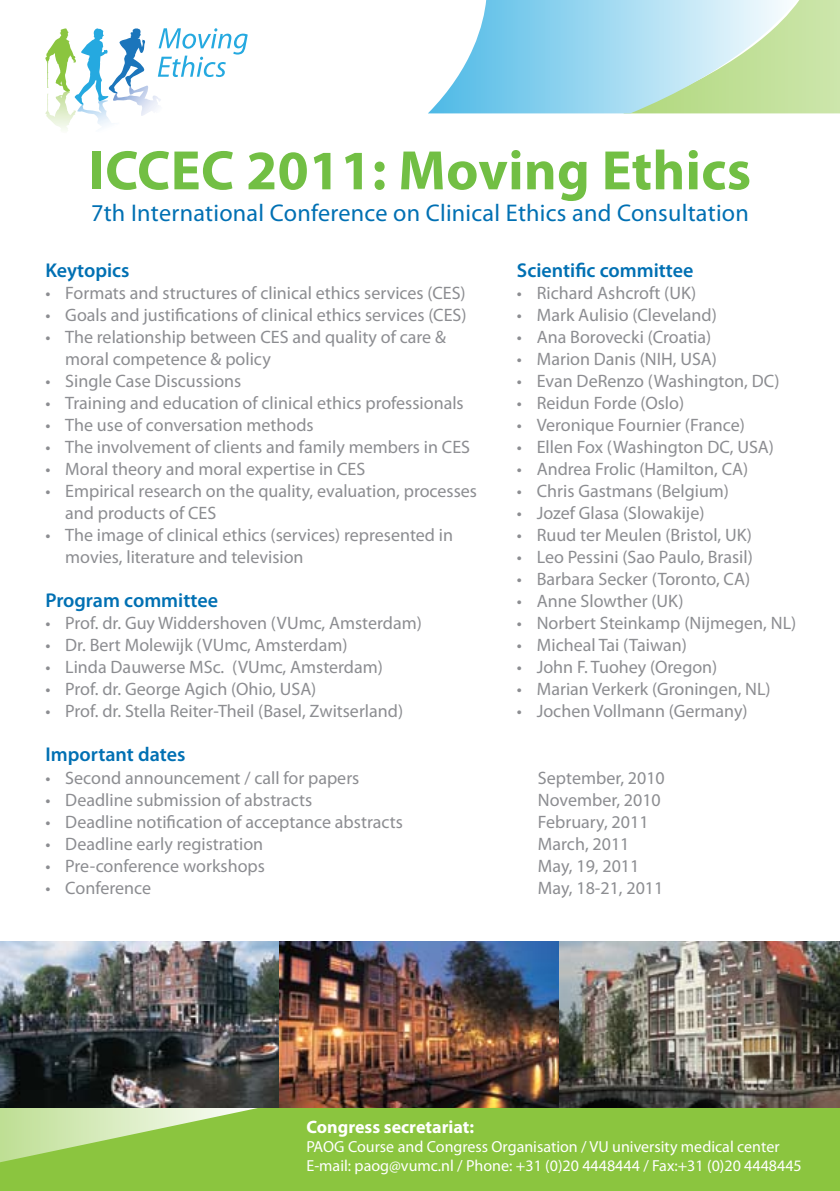
<style>
.page{position:relative;width:840px;height:1191px;background:#fff}
.page>*{position:absolute;margin:0;border:0;box-sizing:border-box;transform-origin:0 0}
.t1{font:700 56px "Myriad Pro";letter-spacing:.005em;color:#72bf44}
.t2{font:24.2px "Myriad Pro";letter-spacing:.01em;color:#0070b3}
.t3{font:600 20px "Myriad Pro";color:#0070b3}
.t4{font:18px/22px "Myriad Pro";color:#8c8d91}
.t5{font:700 18px "Myriad Pro";color:#fff}
.t6{font:16px/19.2px "Myriad Pro";color:#fff}
</style>
<div class="page">
<svg style="left:45px;top:28px;width:202px;height:103px"></svg>
<div style="left:796px;top:0;width:43px;height:113px;background:#cae4a7"></div>
<svg style="left:428px;top:0;width:368px;height:113px;background:#aedee2"></svg>
<div style="left:0;top:1106px;width:839px;height:85px;background:#8bc53f"></div>
<svg style="left:0;top:1107px;width:263px;height:55px"></svg>
<img style="left:0;top:941px;width:839px;height:166px">
<h1 class="t1" style="left:89px;top:134px;width:663px">ICCEC 2011: Moving Ethics</h1>
<h2 class="t2" style="left:91px;top:198px;width:659px">7th International Conference on Clinical Ethics and Consultation</h2>
<p class="t3" style="left:516px;top:258px;width:178px">Scientific committee</p>
<p class="t4" style="left:516px;top:282px;width:181px">• Richard Ashcroft (UK)</p>
<p class="t4" style="left:516px;top:304px;width:201px">• Mark Aulisio (Cleveland)</p>
<p class="t4" style="left:516px;top:326px;width:196px">• Ana Borovecki (Croatia)</p>
<p class="t4" style="left:516px;top:348px;width:201px">• Marion Danis (NIH, USA)</p>
<p class="t4" style="left:516px;top:370px;width:264px">• Evan DeRenzo (Washington, DC)</p>
<p class="t4" style="left:516px;top:392px;width:169px">• Reidun Forde (Oslo)</p>
<p class="t4" style="left:516px;top:414px;width:229px">• Veronique Fournier (France)</p>
<p class="t4" style="left:516px;top:436px;width:258px">• Ellen Fox (Washington DC, USA)</p>
<p class="t4" style="left:516px;top:458px;width:233px">• Andrea Frolic (Hamilton, CA)</p>
<p class="t4" style="left:516px;top:480px;width:213px">• Chris Gastmans (Belgium)</p>
<p class="t4" style="left:516px;top:502px;width:189px">• Jozef Glasa (Slowakije)</p>
<p class="t4" style="left:516px;top:524px;width:236px">• Ruud ter Meulen (Bristol, UK)</p>
<p class="t4" style="left:516px;top:546px;width:237px">• Leo Pessini (Sao Paulo, Brasil)</p>
<p class="t4" style="left:516px;top:568px;width:235px">• Barbara Secker (Toronto, CA)</p>
<p class="t4" style="left:516px;top:590px;width:168px">• Anne Slowther (UK)</p>
<p class="t4" style="left:516px;top:612px;width:281px">• Norbert Steinkamp (Nijmegen, NL)</p>
<p class="t4" style="left:516px;top:634px;width:171px">• Micheal Tai (Taiwan)</p>
<p class="t4" style="left:516px;top:656px;width:202px">• John F. Tuohey (Oregon)</p>
<p class="t4" style="left:516px;top:678px;width:255px">• Marian Verkerk (Groningen, NL)</p>
<p class="t4" style="left:516px;top:700px;width:232px">• Jochen Vollmann (Germany)</p>
<p class="t3" style="left:45px;top:258px;width:86px">Keytopics</p>
<p class="t4" style="left:45px;top:282px;width:421px">• Formats and structures of clinical ethics services (CES)</p>
<p class="t4" style="left:45px;top:304px;width:422px">• Goals and justifications of clinical ethics services (CES)</p>
<p class="t4" style="left:65px;top:326px;width:382px;text-indent:-20px">• The relationship between CES and quality of care &amp; moral competence &amp; policy</p>
<p class="t4" style="left:45px;top:370px;width:197px">• Single Case Discussions</p>
<p class="t4" style="left:45px;top:392px;width:419px">• Training and education of clinical ethics professionals</p>
<p class="t4" style="left:45px;top:414px;width:270px">• The use of conversation methods</p>
<p class="t4" style="left:45px;top:436px;width:426px">• The involvement of clients and family members in CES</p>
<p class="t4" style="left:45px;top:458px;width:321px">• Moral theory and moral expertise in CES</p>
<p class="t4" style="left:65px;top:480px;width:413px;text-indent:-20px">• Empirical research on the quality, evaluation, processes and products of CES</p>
<p class="t4" style="left:65px;top:524px;width:389px;text-indent:-20px">• The image of clinical ethics (services) represented in movies, literature and television</p>
<p class="t3" style="left:45px;top:588px;width:174px">Program committee</p>
<p class="t4" style="left:45px;top:612px;width:378px">• Prof. dr. Guy Widdershoven (VUmc, Amsterdam)</p>
<p class="t4" style="left:45px;top:634px;width:303px">• Dr. Bert Molewijk (VUmc, Amsterdam)</p>
<p class="t4" style="left:45px;top:656px;width:339px">• Linda Dauwerse MSc. (VUmc, Amsterdam)</p>
<p class="t4" style="left:45px;top:678px;width:272px">• Prof. dr. George Agich (Ohio, USA)</p>
<p class="t4" style="left:45px;top:700px;width:359px">• Prof. dr. Stella Reiter-Theil (Basel, Zwitserland)</p>
<p class="t3" style="left:45px;top:742px;width:141px">Important dates</p>
<p class="t4" style="left:45px;top:766px;width:315px">• Second announcement / call for papers</p>
<p class="t4" style="left:537px;top:766px;width:128px">September, 2010</p>
<p class="t4" style="left:45px;top:788px;width:268px">• Deadline submission of abstracts</p>
<p class="t4" style="left:537px;top:788px;width:124px">November, 2010</p>
<p class="t4" style="left:45px;top:810px;width:359px">• Deadline notification of acceptance abstracts</p>
<p class="t4" style="left:537px;top:810px;width:112px">February, 2011</p>
<p class="t4" style="left:45px;top:832px;width:219px">• Deadline early registration</p>
<p class="t4" style="left:537px;top:832px;width:93px">March, 2011</p>
<p class="t4" style="left:45px;top:854px;width:221px">• Pre-conference workshops</p>
<p class="t4" style="left:537px;top:854px;width:103px">May, 19, 2011</p>
<p class="t4" style="left:45px;top:876px;width:107px">• Conference</p>
<p class="t4" style="left:537px;top:876px;width:127px">May, 18-21, 2011</p>
<p class="t5" style="left:306px;top:1115px;width:169px">Congress secretariat:</p>
<p class="t6" style="left:306px;top:1137px;width:496px">PAOG Course and Congress Organisation / VU university medical center<br>E-mail: paog@vumc.nl / Phone: +31 (0)20 4448444 / Fax:+31 (0)20 4448445</p>
</div>
